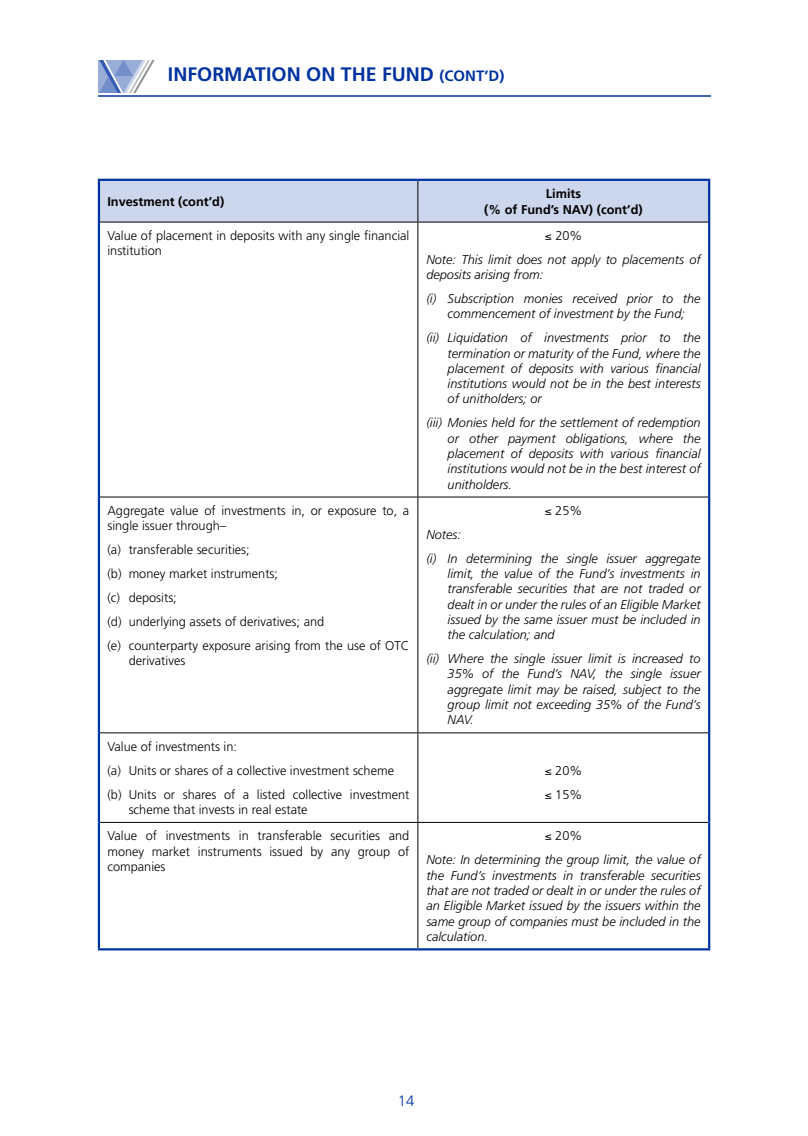
<style>
.page{position:relative;width:808px;height:1136px;background:#fff}
.page>*{position:absolute;margin:0;border:0;box-sizing:border-box;transform-origin:0 0}
.t1{font:700 19.5px "Frutiger";color:#0033a0}
.t2{font:300 15px "Frutiger";color:#0033a0}
.t3{font:italic 300 12.75px/15.3px "Frutiger";color:#000;text-align:justify}
.t4{font:300 12.75px/23.9px "Frutiger";color:#000}
.t5{font:700 12.75px/15.3px "Frutiger";color:#000;text-align:center}
.s1{font-size:15px}
.s2{font-style:normal}
</style>
<div class="page">
<div style="left:100px;top:181px;width:608px;height:41px;background:#ccd6ec"></div>
<hr style="left:417px;top:181px;width:1px;height:41px;background:#000">
<hr style="left:100px;top:222px;width:318px;height:1px;background:#000">
<hr style="left:418px;top:222px;width:290px;height:1px;background:#000">
<hr style="left:417px;top:222px;width:1px;height:274px;background:#000">
<hr style="left:100px;top:496px;width:318px;height:1px;background:#000">
<hr style="left:418px;top:496px;width:290px;height:1px;background:#000">
<hr style="left:417px;top:497px;width:1px;height:235px;background:#000">
<hr style="left:100px;top:732px;width:318px;height:1px;background:#000">
<hr style="left:418px;top:732px;width:290px;height:1px;background:#000">
<hr style="left:417px;top:733px;width:1px;height:89px;background:#000">
<hr style="left:100px;top:822px;width:318px;height:1px;background:#000">
<hr style="left:418px;top:822px;width:290px;height:1px;background:#000">
<hr style="left:417px;top:822px;width:1px;height:126px;background:#000">
<hr style="left:98px;top:222px;width:2px;height:275px;background:#0033a0">
<hr style="left:708px;top:222px;width:2px;height:275px;background:#0033a0">
<hr style="left:98px;top:497px;width:2px;height:235px;background:#0033a0">
<hr style="left:708px;top:497px;width:2px;height:235px;background:#0033a0">
<hr style="left:98px;top:732px;width:2px;height:90px;background:#0033a0">
<hr style="left:708px;top:732px;width:2px;height:90px;background:#0033a0">
<hr style="left:98px;top:822px;width:2px;height:126px;background:#0033a0">
<hr style="left:708px;top:822px;width:2px;height:126px;background:#0033a0">
<hr style="left:98px;top:181px;width:2px;height:41px;background:#0033a0">
<hr style="left:98px;top:179px;width:320px;height:2px;background:#0033a0">
<hr style="left:418px;top:179px;width:292px;height:2px;background:#0033a0">
<hr style="left:708px;top:181px;width:2px;height:41px;background:#0033a0">
<hr style="left:98px;top:948px;width:320px;height:2px;background:#0033a0">
<hr style="left:418px;top:948px;width:292px;height:2px;background:#0033a0">
<svg style="left:98px;top:60px;width:57px;height:33px"></svg>
<hr style="left:98px;top:95px;width:612px;height:2px;background:#4066b8">
<h1 class="t1" style="left:168px;top:63px;width:338px">INFORMATION ON THE FUND <span class="s1">(CONT’D)</span></h1>
<p class="t5" style="left:107px;top:194px;width:118px">Investment (cont’d)</p>
<p class="t5" style="left:484px;top:186px;width:160px">Limits<br>(% of Fund’s NAV) (cont’d)</p>
<p class="t4" style="left:107px;top:228px;width:303px;line-height:15.3px">Value of placement in deposits with any single financial institution</p>
<p class="t3" style="left:426px;top:224px;width:276px;line-height:23.9px;text-align:center">≤ <span class="s2">20%<br></span>Note: This limit does not apply to placements of</p>
<p class="t3" style="left:426px;top:263px;width:276px;line-height:23.9px">deposits arising from:<br>(i) Subscription monies received prior to the</p>
<p class="t3" style="left:426px;top:302px;width:276px;line-height:23.9px;text-align:center">commencement of investment by the Fund;<br>(ii) Liquidation of investments prior to the</p>
<p class="t3" style="left:448px;top:345px;width:255px">termination or maturity of the Fund, where the placement of deposits with various financial institutions would not be in the best interests of unitholders; or</p>
<p class="t3" style="left:448px;top:415px;width:255px;text-indent:-21px">(iii) Monies held for the settlement of redemption or other payment obligations, where the placement of deposits with various financial institutions would not be in the best interest of unitholders.</p>
<p class="t4" style="left:107px;top:503px;width:303px;line-height:15.3px">Aggregate value of investments in, or exposure to, a single issuer through–</p>
<p class="t4" style="left:107px;top:538px;width:303px">(a) transferable securities;<br>(b) money market instruments;<br>(c) deposits;<br>(d) underlying assets of derivatives; and<br>(e) counterparty exposure arising from the use of OTC</p>
<p class="t4" style="left:129px;top:648px;width:58px">derivatives</p>
<p class="t4" style="left:545px;top:499px;width:39px">≤ 25%</p>
<p class="t3" style="left:426px;top:522px;width:276px;line-height:23.9px">Notes:<br>(i) In determining the single issuer aggregate</p>
<p class="t3" style="left:448px;top:566px;width:255px">limit, the value of the Fund’s investments in transferable securities that are not traded or dealt in or under the rules of an Eligible Market issued by the same issuer must be included in the calculation; and</p>
<p class="t3" style="left:448px;top:651px;width:255px;text-indent:-21px">(ii) Where the single issuer limit is increased to 35% of the Fund’s NAV, the single issuer aggregate limit may be raised, subject to the group limit not exceeding 35% of the Fund’s NAV.</p>
<p class="t4" style="left:107px;top:734px;width:303px">Value of investments in:<br>(a) Units or shares of a collective investment scheme (b) Units or shares of a listed collective investment</p>
<p class="t4" style="left:129px;top:797px;width:180px">scheme that invests in real estate</p>
<p class="t4" style="left:545px;top:758px;width:39px;line-height:24.3px">≤ 20% ≤ 15%</p>
<p class="t4" style="left:107px;top:828px;width:303px;line-height:15.3px;text-align:justify">Value of investments in transferable securities and money market instruments issued by any group of companies</p>
<p class="t3" style="left:426px;top:824px;width:276px;line-height:23.9px;text-align:center">≤ <span class="s2">20%<br></span>Note: In determining the group limit, the value of</p>
<p class="t3" style="left:426px;top:867px;width:276px">the Fund’s investments in transferable securities that are not traded or dealt in or under the rules of an Eligible Market issued by the issuers within the same group of companies must be included in the calculation.</p>
<p class="t2" style="left:398px;top:1092px;width:18px">14</p>
</div>
